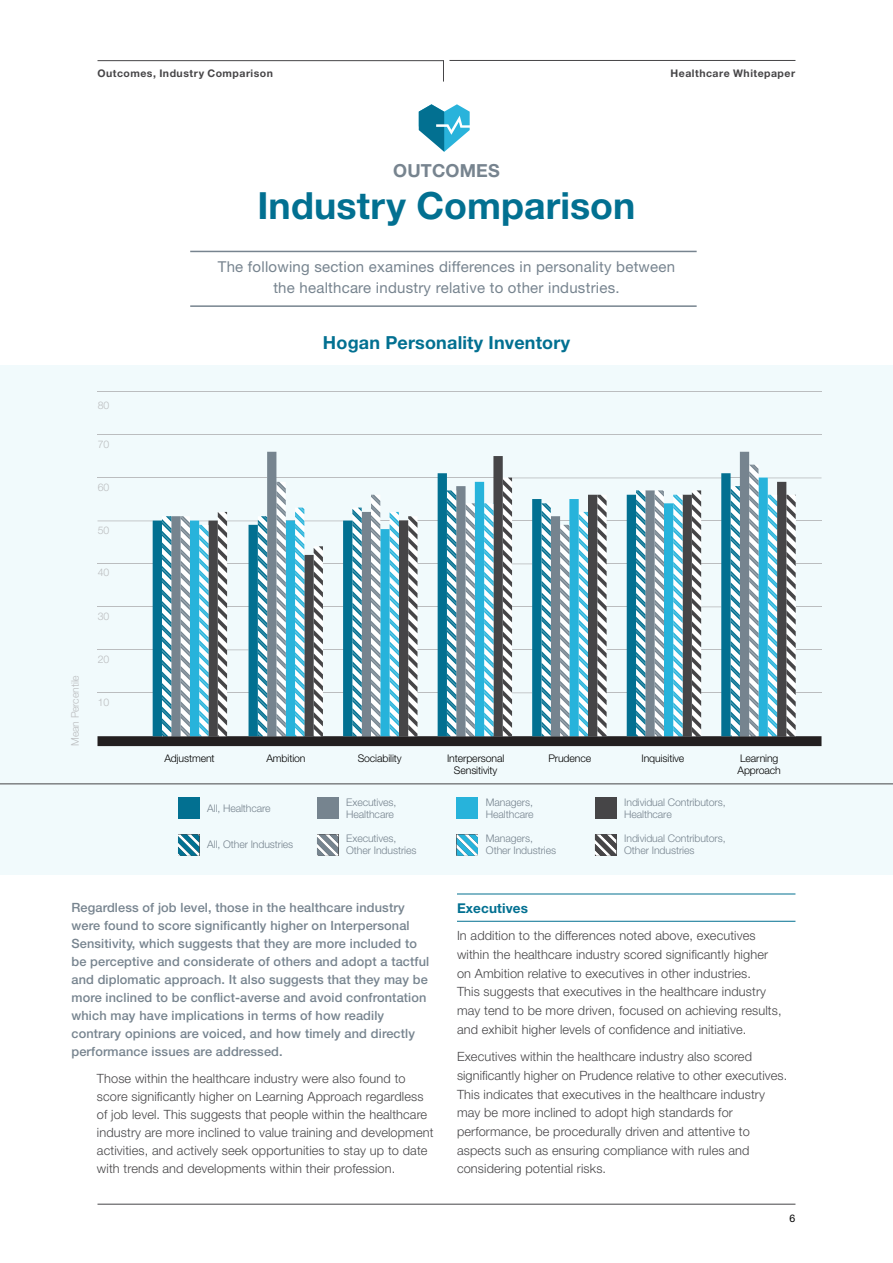
<style>
.page{position:relative;width:893px;height:1263px;background:#fff}
.page>*{position:absolute;margin:0;border:0;box-sizing:border-box;transform-origin:0 0}
.t1{font:700 37.5px "Helvetica Neue LT Std";letter-spacing:.005em;color:#027091}
.t2{font:700 18px "Helvetica Neue LT Std";letter-spacing:.01em;color:#027091}
.t3{font:700 18px "Helvetica Neue LT Std";letter-spacing:.01em;color:#77848f}
.t4{font:15px/21px "Helvetica Neue LT Std";letter-spacing:.015em;color:#77848f;text-align:center}
.t5{font:700 13.5px "Helvetica Neue LT Std";letter-spacing:.01em;color:#027091}
.t6{font:300 12.75px/18.6px "Helvetica Neue LT Std";letter-spacing:.01em;color:#464547}
.t7{font:500 12.75px/18px "Helvetica Neue LT Std";letter-spacing:.01em;color:#77848f}
.t8{font:300 10.5px/12px "Helvetica Neue LT Std";letter-spacing:-.01em;color:#77848f}
.t9{font:300 10.5px/12px "Helvetica Neue LT Std";letter-spacing:-.01em;color:#000;text-align:center}
.t10{font:700 10.5px "Helvetica Neue LT Std";letter-spacing:.05em;color:#464547}
.t11{font:300 10.5px "Helvetica Neue LT Std";letter-spacing:-.01em;color:#bbbdbf}
.t12{font:10.5px "Helvetica Neue LT Std";color:#000}
</style>
<div class="page">
<svg style="left:97px;top:60px;width:347px;height:22px"></svg>
<hr style="left:449px;top:60px;width:346px;height:1px;background:#464547">
<hr style="left:98px;top:1204px;width:697px;height:1px;background:#464547">
<hr style="left:457px;top:921px;width:338px;height:1px;background:#027091">
<hr style="left:457px;top:894px;width:338px;height:1px;background:#027091">
<svg style="left:419px;top:104px;width:51px;height:48px"></svg>
<hr style="left:190px;top:251px;width:507px;height:1px;background:#77848f">
<hr style="left:190px;top:305px;width:507px;height:2px;background:#77848f">
<div style="left:0;top:365px;width:893px;height:510px;background:#f1fafc"></div>
<hr style="left:98px;top:434px;width:723px;height:1px;background:#bbbdbf">
<hr style="left:98px;top:392px;width:723px;height:1px;background:#bbbdbf">
<svg style="left:97px;top:452px;width:724px;height:294px"></svg>
<hr style="left:0;top:784px;width:893px;height:1px;background:#464547">
<div style="left:178px;top:798px;width:21px;height:21px;background:#027091"></div>
<div style="left:317px;top:798px;width:21px;height:21px;background:#76848f"></div>
<div style="left:457px;top:798px;width:21px;height:21px;background:#27b3db"></div>
<div style="left:595px;top:798px;width:21px;height:21px;background:#464547"></div>
<svg style="left:178px;top:834px;width:21px;height:22px"></svg>
<svg style="left:317px;top:834px;width:21px;height:22px"></svg>
<svg style="left:457px;top:834px;width:21px;height:22px"></svg>
<svg style="left:595px;top:834px;width:21px;height:22px"></svg>
<p class="t10" style="left:98px;top:67px;width:177px">Outcomes, Industry Comparison</p>
<h2 class="t3" style="left:393px;top:159px;width:108px">OUTCOMES</h2>
<h1 class="t1" style="left:257px;top:182px;width:380px">Industry Comparison</h1>
<p class="t10" style="left:671px;top:67px;width:126px">Healthcare Whitepaper</p>
<p class="t11" style="left:69px;top:746px;width:72px;rotate:-90deg">Mean Percentile</p>
<p class="t11" style="left:98px;top:399px;width:13px">80</p>
<p class="t11" style="left:98px;top:438px;width:13px">70</p>
<p class="t11" style="left:98px;top:481px;width:13px">60</p>
<p class="t11" style="left:98px;top:524px;width:13px">50</p>
<p class="t11" style="left:98px;top:566px;width:13px">40</p>
<p class="t11" style="left:98px;top:610px;width:13px">30</p>
<p class="t11" style="left:98px;top:653px;width:13px">20</p>
<p class="t11" style="left:98px;top:695px;width:13px">10</p>
<p class="t4" style="left:218px;top:256px;width:459px">The following section examines differences in personality between the healthcare industry relative to other industries.</p>
<h2 class="t2" style="left:323px;top:332px;width:249px">Hogan Personality Inventory</h2>
<p class="t9" style="left:164px;top:752px;width:52px">Adjustment</p>
<p class="t9" style="left:266px;top:752px;width:41px">Ambition</p>
<p class="t9" style="left:358px;top:752px;width:46px">Sociability</p>
<p class="t9" style="left:447px;top:752px;width:59px">Interpersonal<br>Sensitivity</p>
<p class="t9" style="left:548px;top:752px;width:44px">Prudence</p>
<p class="t9" style="left:641px;top:752px;width:44px">Inquisitive</p>
<p class="t9" style="left:737px;top:752px;width:45px;text-align:left">Learning<br>Approach</p>
<p class="t8" style="left:207px;top:802px;width:65px">All, Healthcare</p>
<p class="t8" style="left:346px;top:796px;width:52px">Executives,<br>Healthcare</p>
<p class="t8" style="left:346px;top:832px;width:72px">Executives,<br>Other Industries</p>
<p class="t8" style="left:207px;top:838px;width:87px">All, Other Industries</p>
<p class="t8" style="left:486px;top:796px;width:49px">Managers,<br>Healthcare</p>
<p class="t8" style="left:486px;top:832px;width:72px">Managers,<br>Other Industries</p>
<p class="t8" style="left:624px;top:796px;width:103px">Individual Contributors,<br>Healthcare</p>
<p class="t8" style="left:624px;top:832px;width:103px">Individual Contributors,<br>Other Industries</p>
<p class="t7" style="left:71px;top:898px;width:359px">Regardless of job level, those in the healthcare industry were found to score significantly higher on Interpersonal Sensitivity, which suggests that they are more included to be perceptive and considerate of others and adopt a tactful and diplomatic approach. It also suggests that they may be more inclined to be conflict-averse and avoid confrontation which may have implications in terms of how readily contrary opinions are voiced, and how timely and directly performance issues are addressed.</p>
<p class="t6" style="left:97px;top:1069px;width:338px;line-height:18px">Those within the healthcare industry were also found to score significantly higher on Learning Approach regardless of job level. This suggests that people within the healthcare industry are more inclined to value training and development activities, and actively seek opportunities to stay up to date with trends and developments within their profession.</p>
<p class="t5" style="left:457px;top:899px;width:72px">Executives</p>
<p class="t6" style="left:457px;top:926px;width:326px">In addition to the differences noted above, executives within the healthcare industry scored significantly higher on Ambition relative to executives in other industries.<br>This suggests that executives in the healthcare industry may tend to be more driven, focused on achieving results, and exhibit higher levels of confidence and initiative.</p>
<p class="t6" style="left:457px;top:1047px;width:332px">Executives within the healthcare industry also scored significantly higher on Prudence relative to other executives.<br>This indicates that executives in the healthcare industry may be more inclined to adopt high standards for performance, be procedurally driven and attentive to aspects such as ensuring compliance with rules and considering potential risks.</p>
<p class="t12" style="left:790px;top:1212px;width:7px">6</p>
</div>
